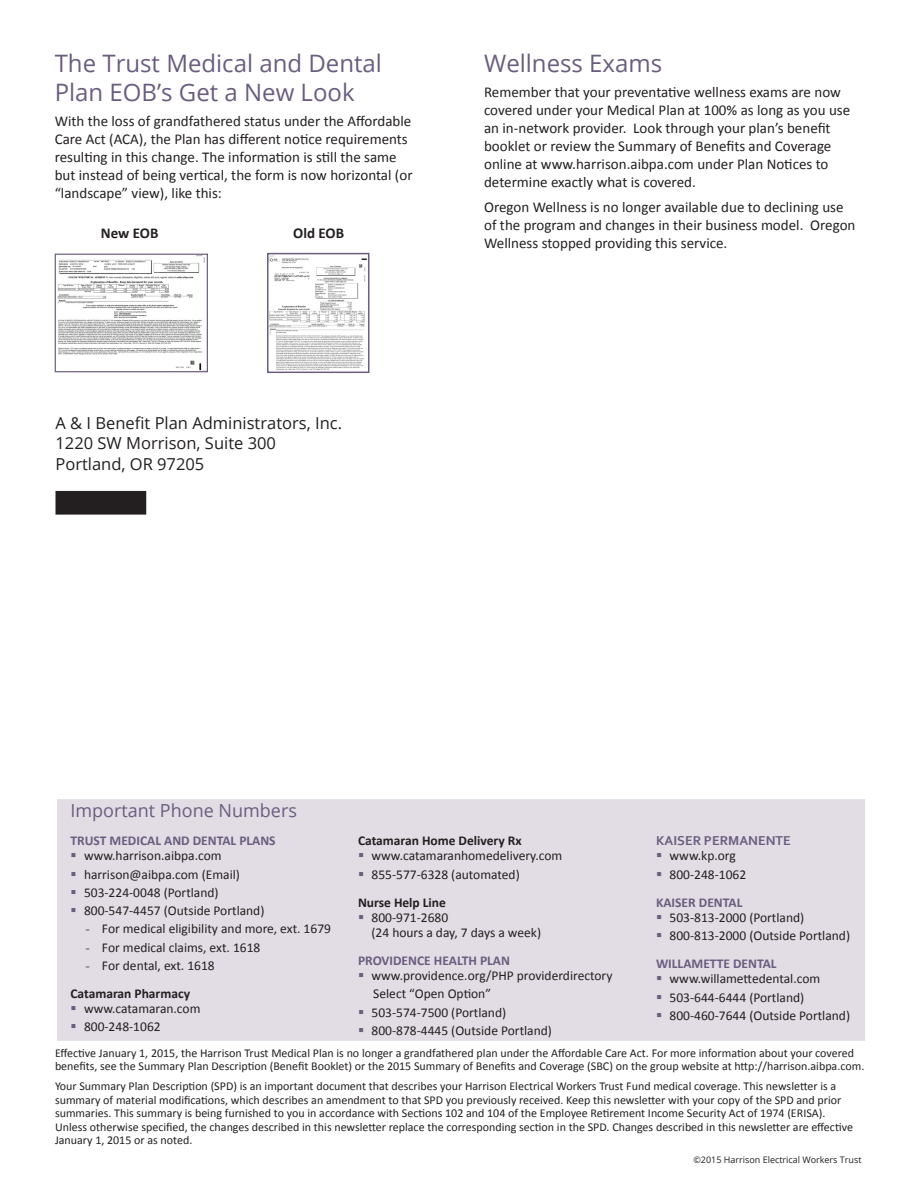
<style>
.page{position:relative;width:918px;height:1188px;background:#fff}
.page>*{position:absolute;margin:0;border:0;box-sizing:border-box;transform-origin:0 0}
.heading_2{font:24px/28.8px "Open Sans";color:#6a5d7f}
.heading_2-2{font:18px "Open Sans";color:#6a5d7f}
.t1{font:16.5px/19.8px "Open Sans";color:#231f20}
.Body_Text{font:15px/18px "Calibri";color:#231f20}
.Body_Text-2{font:700 15px "Calibri";color:#231f20}
.main_para{font:13.5px/15px "Calibri";color:#231f20}
.Body_Text-3{font:700 13.5px "Calibri";color:#6a5d7f}
.Body_Text-4{font:700 13.5px "Calibri";color:#231f20}
.Body_Text-5{font:700 13.5px "Corbel";color:#6a5d7f}
.Body_Text-6{font:12px/13.5px "Calibri";color:#231f20}
.t2{font:9px "Open Sans";color:#231f20}
.s1{font-family:"Times New Roman";color:#6a5d7f}
</style>
<div class="page">
<div style="left:56px;top:492px;width:90px;height:22px;background:#231f20"></div>
<div style="left:56px;top:491px;width:90px;height:24px;border:2px solid #231f20"></div>
<div style="left:57px;top:799px;width:808px;height:242px;background:#e2dce4"></div>
<img style="left:57px;top:256px;width:148px;height:114px">
<div style="left:55px;top:254px;width:153px;height:118px;border:1px solid #6a5d7f"></div>
<img style="left:270px;top:256px;width:96px;height:114px">
<div style="left:267px;top:253px;width:102px;height:120px;border:2px solid #6a5d7f"></div>
<svg style="left:72px;top:853px;width:4px;height:4px"></svg>
<svg style="left:72px;top:872px;width:4px;height:4px"></svg>
<svg style="left:72px;top:890px;width:4px;height:4px"></svg>
<svg style="left:72px;top:908px;width:4px;height:4px"></svg>
<svg style="left:72px;top:1006px;width:4px;height:4px"></svg>
<svg style="left:72px;top:1024px;width:4px;height:4px"></svg>
<svg style="left:359px;top:853px;width:4px;height:4px"></svg>
<svg style="left:359px;top:872px;width:4px;height:4px"></svg>
<svg style="left:359px;top:915px;width:4px;height:4px"></svg>
<svg style="left:359px;top:973px;width:4px;height:4px"></svg>
<svg style="left:359px;top:1010px;width:4px;height:4px"></svg>
<svg style="left:359px;top:1028px;width:4px;height:4px"></svg>
<svg style="left:657px;top:853px;width:4px;height:4px"></svg>
<svg style="left:657px;top:872px;width:4px;height:4px"></svg>
<svg style="left:657px;top:915px;width:4px;height:4px"></svg>
<svg style="left:657px;top:933px;width:4px;height:4px"></svg>
<svg style="left:657px;top:976px;width:4px;height:4px"></svg>
<svg style="left:657px;top:995px;width:4px;height:4px"></svg>
<svg style="left:657px;top:1013px;width:4px;height:4px"></svg>
<p class="heading_2" style="left:55px;top:49px;width:329px">The Trust Medical and Dental<br>Plan EOB’s Get a New Look</p>
<p class="Body_Text" style="left:55px;top:112px;width:359px">With the loss of grandfathered status under the Affordable Care Act (ACA), the Plan has different notice requirements resulting in this change. The information is still the same but instead of being vertical, the form is now horizontal (or “landscape” view), like this:</p>
<p class="Body_Text-2" style="left:101px;top:223px;width:59px">New EOB</p>
<p class="Body_Text-2" style="left:293px;top:223px;width:52px">Old EOB</p>
<p class="t1" style="left:55px;top:413px;width:288px">A &amp; I Benefit Plan Administrators, Inc.<br>1220 SW Morrison, Suite 300</p>
<p class="t1" style="left:55px;top:454px;width:150px">Portland, OR 97205</p>
<p class="heading_2" style="left:484px;top:49px;width:180px">Wellness Exams</p>
<p class="Body_Text" style="left:484px;top:83px;width:368px">Remember that your preventative wellness exams are now covered under your Medical Plan at 100% as long as you use an in-network provider. Look through your plan’s benefit booklet or review the Summary of Benefits and Coverage online at www.harrison.aibpa.com under Plan Notices to determine exactly what is covered.</p>
<p class="Body_Text" style="left:484px;top:198px;width:373px">Oregon Wellness is no longer available due to declining use of the program and changes in their business model. Oregon<br>Wellness stopped providing this service.</p>
<p class="heading_2-2" style="left:70px;top:799px;width:228px">Important Phone Numbers</p>
<p class="Body_Text-3" style="left:70px;top:832px;width:207px">TRUST MEDICAL AND DENTAL PLANS</p>
<p class="main_para" style="left:84px;top:848px;width:139px">www.harrison.aibpa.com</p>
<p class="main_para" style="left:84px;top:867px;width:158px">harrison@aibpa.com (Email)</p>
<p class="main_para" style="left:84px;top:885px;width:136px">503-224-0048 (Portland)</p>
<p class="main_para" style="left:84px;top:903px;width:182px">800-547-4457 (Outside Portland)</p>
<p class="main_para" style="left:86px;top:921px;width:247px"><span class="s1">-</span> For medical eligibility and more, ext. 1679</p>
<p class="main_para" style="left:86px;top:940px;width:176px"><span class="s1">-</span> For medical claims, ext. 1618</p>
<p class="main_para" style="left:86px;top:958px;width:131px"><span class="s1">-</span> For dental, ext. 1618</p>
<p class="Body_Text-4" style="left:71px;top:985px;width:121px">Catamaran Pharmacy</p>
<p class="main_para" style="left:84px;top:1001px;width:118px">www.catamaran.com</p>
<p class="main_para" style="left:84px;top:1019px;width:78px">800-248-1062</p>
<p class="Body_Text-4" style="left:358px;top:832px;width:165px">Catamaran Home Delivery Rx</p>
<p class="main_para" style="left:372px;top:848px;width:192px">www.catamaranhomedelivery.com</p>
<p class="main_para" style="left:372px;top:867px;width:150px">855-577-6328 (automated)</p>
<p class="Body_Text-4" style="left:358px;top:894px;width:90px">Nurse Help Line</p>
<p class="main_para" style="left:372px;top:910px;width:171px">800-971-2680<br>(24 hours a day, 7 days a week)</p>
<p class="Body_Text-3" style="left:358px;top:952px;width:153px">PROVIDENCE HEALTH PLAN</p>
<p class="main_para" style="left:372px;top:968px;width:242px">www.providence.org/PHP providerdirectory</p>
<p class="main_para" style="left:373px;top:986px;width:119px">Select “Open Option”</p>
<p class="main_para" style="left:372px;top:1005px;width:136px">503-574-7500 (Portland)</p>
<p class="main_para" style="left:372px;top:1023px;width:182px">800-878-4445 (Outside Portland)</p>
<p class="Body_Text-5" style="left:656px;top:833px;width:136px">KAISER PERMANENTE</p>
<p class="main_para" style="left:670px;top:848px;width:68px">www.kp.org</p>
<p class="main_para" style="left:670px;top:867px;width:78px">800-248-1062</p>
<p class="Body_Text-3" style="left:656px;top:894px;width:88px">KAISER DENTAL</p>
<p class="main_para" style="left:670px;top:910px;width:136px">503-813-2000 (Portland)</p>
<p class="main_para" style="left:670px;top:928px;width:182px">800-813-2000 (Outside Portland)</p>
<p class="Body_Text-3" style="left:656px;top:955px;width:122px">WILLAMETTE DENTAL</p>
<p class="main_para" style="left:670px;top:971px;width:152px">www.willamettedental.com</p>
<p class="main_para" style="left:670px;top:990px;width:136px">503-644-6444 (Portland)</p>
<p class="main_para" style="left:670px;top:1008px;width:182px">800-460-7644 (Outside Portland)</p>
<p class="Body_Text-6" style="left:55px;top:1046px;width:811px">Effective January 1, 2015, the Harrison Trust Medical Plan is no longer a grandfathered plan under the Affordable Care Act. For more information about your covered benefits, see the Summary Plan Description (Benefit Booklet) or the 2015 Summary of Benefits and Coverage (SBC) on the group website at http://harrison.aibpa.com.</p>
<p class="Body_Text-6" style="left:55px;top:1079px;width:799px">Your Summary Plan Description (SPD) is an important document that describes your Harrison Electrical Workers Trust Fund medical coverage. This newsletter is a summary of material modifications, which describes an amendment to that SPD you previously received. Keep this newsletter with your copy of the SPD and prior summaries. This summary is being furnished to you in accordance with Sections 102 and 104 of the Employee Retirement Income Security Act of 1974 (ERISA).<br>Unless otherwise specified, the changes described in this newsletter replace the corresponding section in the SPD. Changes described in this newsletter are effective January 1, 2015 or as noted.</p>
<p class="t2" style="left:693px;top:1154px;width:170px">©2015 Harrison Electrical Workers Trust</p>
</div>
